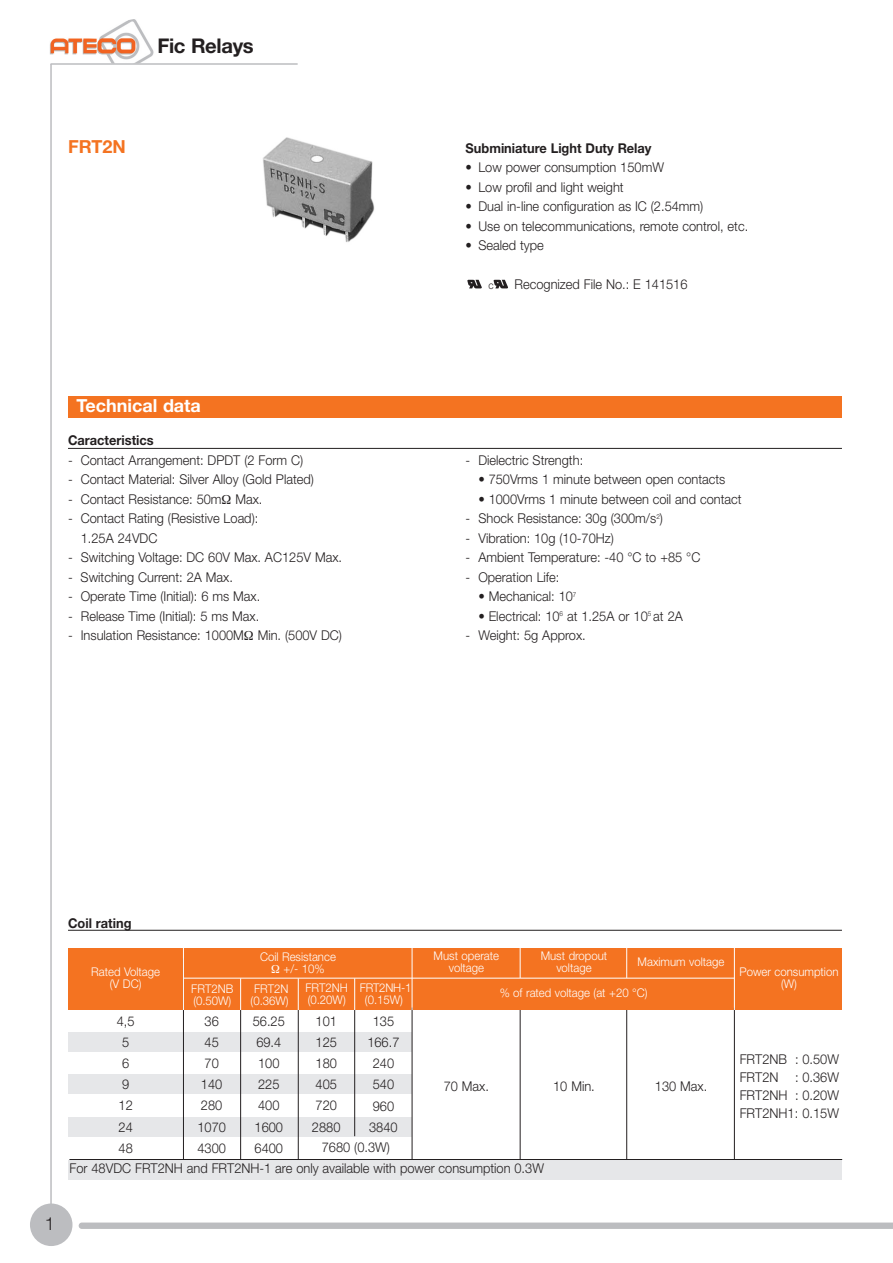
<style>
.page{position:relative;width:893px;height:1263px;background:#fff}
.page>*{position:absolute;margin:0;border:0;box-sizing:border-box;transform-origin:0 0}
.t1{font:700 20.25px "Helvetica Neue";letter-spacing:-.015em;color:#231f20}
.t2{font:700 18px "Helvetica Neue";color:#fff}
.t3{font:700 18px "Helvetica Neue";color:#f47321}
.t4{font:300 18px "Helvetica Neue";color:#231f20}
.t5{font:300 13.5px/21.1px "Helvetica Neue";color:#231f20;scale:.95 1}
.t6{font:700 13.5px "Helvetica Neue";color:#231f20;scale:.95 1}
.t7{font:300 12px/12px "Helvetica Neue";color:#fff;text-align:center;scale:.95 1}
.t8{font:300 10.5px "Helvetica Neue";color:#231f20;scale:.95 1}
</style>
<div class="page">
<div style="left:68px;top:1160px;width:774px;height:19px;background:#e6e7e9"></div>
<div style="left:68px;top:1117px;width:344px;height:19px;background:#e6e7e9"></div>
<div style="left:68px;top:1075px;width:344px;height:19px;background:#e6e7e9"></div>
<div style="left:68px;top:1032px;width:344px;height:19px;background:#e6e7e9"></div>
<hr style="left:298px;top:1009px;width:1px;height:150px;background:#231f20">
<svg style="left:79px;top:1222px;width:814px;height:7px;background:#c1c2c5"></svg>
<img style="left:50px;top:19px;width:104px;height:45px">
<hr style="left:50px;top:64px;width:2px;height:1170px;background:#bcbdc0">
<hr style="left:51px;top:63px;width:247px;height:2px;background:#bcbdc0">
<div style="left:30px;top:1203px;width:42px;height:43px;background:#bcbdc0;border-radius:50%"></div>
<hr style="left:626px;top:1008px;width:1px;height:151px;background:#231f20">
<hr style="left:520px;top:1008px;width:1px;height:151px;background:#231f20">
<img style="left:263px;top:137px;width:112px;height:105px">
<svg style="left:493px;top:280px;width:15px;height:8px"></svg>
<svg style="left:467px;top:280px;width:15px;height:8px"></svg>
<div style="left:68px;top:397px;width:774px;height:21px;background:#f47321"></div>
<hr style="left:68px;top:448px;width:774px;height:1px;background:#231f20">
<div style="left:68px;top:948px;width:774px;height:62px;background:#f47321"></div>
<hr style="left:183px;top:958px;width:1px;height:201px;background:#231f20">
<hr style="left:183px;top:944px;width:1px;height:66px;background:#fff">
<hr style="left:240px;top:1010px;width:1px;height:149px;background:#231f20">
<hr style="left:240px;top:978px;width:1px;height:32px;background:#fff">
<hr style="left:298px;top:978px;width:1px;height:32px;background:#fff">
<hr style="left:354px;top:1010px;width:1px;height:126px;background:#231f20">
<hr style="left:354px;top:978px;width:1px;height:32px;background:#fff">
<hr style="left:412px;top:1007px;width:1px;height:152px;background:#231f20">
<hr style="left:734px;top:1008px;width:1px;height:151px;background:#231f20">
<hr style="left:183px;top:978px;width:551px;height:1px;background:#fff">
<hr style="left:69px;top:1159px;width:773px;height:1px;background:#231f20">
<hr style="left:412px;top:944px;width:1px;height:66px;background:#fff">
<hr style="left:520px;top:944px;width:1px;height:34px;background:#fff">
<hr style="left:626px;top:944px;width:1px;height:34px;background:#fff">
<hr style="left:734px;top:944px;width:1px;height:66px;background:#fff">
<hr style="left:68px;top:930px;width:774px;height:1px;background:#231f20">
<h1 class="t1" style="left:157px;top:39px;width:98px">Fic Relays</h1>
<h2 class="t3" style="left:68px;top:140px;width:59px">FRT2N</h2>
<p class="t6" style="left:466px;top:143px;width:197px">Subminiature Light Duty Relay</p>
<p class="t5" style="left:466px;top:158px;width:210px">• Low power consumption 150mW</p>
<p class="t5" style="left:466px;top:178px;width:168px">• Low profil and light weight</p>
<p class="t5" style="left:466px;top:197px;width:252px">• Dual in-line configuration as IC (2.54mm)</p>
<p class="t5" style="left:466px;top:217px;width:299px">• Use on telecommunications, remote control, etc.</p>
<p class="t5" style="left:466px;top:236px;width:84px">• Sealed type</p>
<p class="t8" style="left:488px;top:282px;width:7px">c</p>
<p class="t5" style="left:515px;top:275px;width:184px">Recognized File No.: E 141516</p>
<h2 class="t2" style="left:77px;top:399px;width:126px">Technical data</h2>
<p class="t6" style="left:68px;top:436px;width:92px">Caracteristics</p>
<p class="t5" style="left:68px;top:451px;width:249px">- Contact Arrangement: DPDT (2 Form C)</p>
<p class="t5" style="left:68px;top:470px;width:260px">- Contact Material: Silver Alloy (Gold Plated)</p>
<p class="t5" style="left:68px;top:490px;width:206px">- Contact Resistance: 50m Max.</p>
<p class="t5" style="left:81px;top:510px;width:188px;line-height:19.5px;text-indent:-13px">- Contact Rating (Resistive Load):<br>1.25A 24VDC</p>
<p class="t5" style="left:68px;top:548px;width:290px">- Switching Voltage: DC 60V Max. AC125V Max.</p>
<p class="t5" style="left:68px;top:568px;width:175px">- Switching Current: 2A Max.</p>
<p class="t5" style="left:68px;top:587px;width:204px">- Operate Time (Initial): 6 ms Max.</p>
<p class="t5" style="left:68px;top:607px;width:203px">- Release Time (Initial): 5 ms Max.</p>
<p class="t5" style="left:68px;top:626px;width:290px">- Insulation Resistance: 1000M Min. (500V DC)</p>
<p class="t5" style="left:466px;top:451px;width:125px">- Dielectric Strength:</p>
<p class="t5" style="left:478px;top:470px;width:262px">• 750Vrms 1 minute between open contacts</p>
<p class="t5" style="left:478px;top:490px;width:279px">• 1000Vrms 1 minute between coil and contact</p>
<p class="t5" style="left:466px;top:509px;width:209px">- Shock Resistance: 30g (300m/s<sup>2</sup>)</p>
<p class="t5" style="left:466px;top:529px;width:158px">- Vibration: 10g (10-70Hz)</p>
<p class="t5" style="left:466px;top:548px;width:249px">- Ambient Temperature: -40 °C to +85 °C</p>
<p class="t5" style="left:466px;top:568px;width:100px">- Operation Life:</p>
<p class="t5" style="left:478px;top:587px;width:105px">• Mechanical: 10<sup>7</sup></p>
<p class="t5" style="left:478px;top:607px;width:217px">• Electrical: 10<sup>6</sup> at 1.25A or 10<sup>5</sup> at 2A</p>
<p class="t5" style="left:466px;top:626px;width:128px">- Weight: 5g Approx.</p>
<h2 class="t4" style="left:45px;top:1213px;width:12px">1</h2>
<p class="t6" style="left:68px;top:918px;width:68px">Coil rating</p>
<p class="t7" style="left:91px;top:967px;width:74px">Rated Voltage (V DC)</p>
<p class="t7" style="left:283px;top:951px;width:57px;text-align:left;text-indent:-23px">Coil Resistance +/- 10%</p>
<p class="t7" style="left:191px;top:984px;width:46px;text-align:left">FRT2NB (0.50W)</p>
<p class="t7" style="left:251px;top:984px;width:42px;text-align:left">FRT2N (0.36W)</p>
<p class="t7" style="left:305px;top:983px;width:46px;text-align:left">FRT2NH (0.20W)</p>
<p class="t7" style="left:360px;top:983px;width:56px">FRT2NH-1 (0.15W)</p>
<p class="t7" style="left:434px;top:951px;width:70px">Must operate voltage</p>
<p class="t7" style="left:638px;top:957px;width:93px">Maximum voltage</p>
<p class="t7" style="left:541px;top:951px;width:72px">Must dropout voltage</p>
<p class="t7" style="left:500px;top:988px;width:157px">% of rated voltage (at +20 °C)</p>
<p class="t5" style="left:197px;top:1012px;width:32px;text-align:center">36<br>45<br>70<br>140<br>280<br>1070<br>4300</p>
<p class="t5" style="left:253px;top:1012px;width:35px">56.25<br>69.4<br>100<br>225<br>400<br>1600<br>6400</p>
<p class="t5" style="left:312px;top:1012px;width:32px">101<br>125<br>180<br>405<br>720<br>2880</p>
<p class="t5" style="left:367px;top:1012px;width:35px;text-align:center">135<br>166.7<br>240<br>540<br>960<br>3840</p>
<p class="t5" style="left:117px;top:1012px;width:20px">4,5<br>5<br>6<br>9<br>12<br>24<br>48</p>
<p class="t5" style="left:444px;top:1077px;width:49px">70 Max.</p>
<p class="t5" style="left:655px;top:1077px;width:57px">130 Max.</p>
<p class="t5" style="left:553px;top:1077px;width:45px">10 Min.</p>
<p class="t5" style="left:70px;top:1138px;width:501px;line-height:20.7px;text-indent:252px">7680 (0.3W)<br>For 48VDC FRT2NH and FRT2NH-1 are only available with power consumption 0.3W</p>
<p class="t7" style="left:740px;top:967px;width:106px">Power consumption (W)</p>
<p class="t5" style="left:740px;top:1052px;width:106px;line-height:18px;text-align:justify">FRT2NB : 0.50W FRT2N : 0.36W FRT2NH : 0.20W FRT2NH1: 0.15W</p>
</div>
